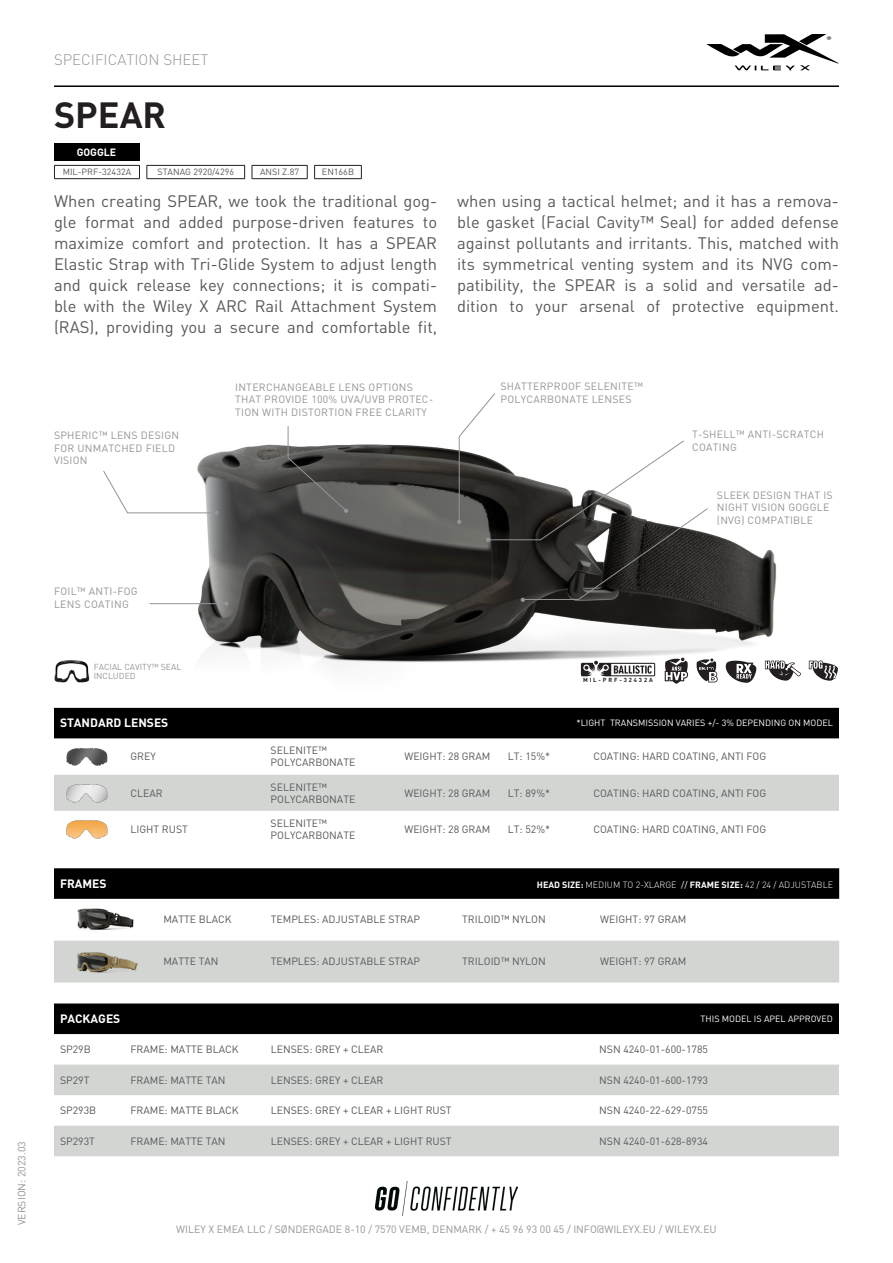
<style>
.page{position:relative;width:893px;height:1263px;background:#fff}
.page>*{position:absolute;margin:0;border:0;box-sizing:border-box;transform-origin:0 0}
.t1{font:700 36px "DIN";color:#231f20}
.t2{font:16.5px/21px "DIN";color:#57585a;text-align:justify}
.t3{font:300 15px "DIN";color:#939598}
.t4{font:700 12px "DIN";color:#fff}
.t5{font:10.5px "DIN";color:#57585a}
.t6{font:10.5px/12.6px "DIN";letter-spacing:.025em;color:#939598}
.t7{font:10.5px "DIN";color:#939598}
.ICON_text{font:700 10.5px "DIN";color:#fff}
.t8{font:9px "DIN";color:#fff}
.t9{font:300 9px "DIN";color:#fff}
.ICON_text-2{font:9px "DIN";color:#57585a}
.ICON_text-3{font:8.7px/9px "DIN";color:#939598}
.t10{font:700 5.85px "DIN";letter-spacing:.32em;color:#231f20}
.s1{font-weight:700}
.s2{font-weight:400}
</style>
<div class="page">
<div style="left:54px;top:868px;width:785px;height:31px;background:#000"></div>
<div style="left:54px;top:941px;width:785px;height:41px;background:#d3d5d3"></div>
<img style="left:77px;top:908px;width:57px;height:22px">
<img style="left:68px;top:947px;width:78px;height:29px">
<div style="left:54px;top:708px;width:785px;height:30px;background:#000"></div>
<div style="left:54px;top:775px;width:785px;height:36px;background:#d3d5d3"></div>
<img style="left:66px;top:747px;width:42px;height:19px">
<img style="left:60px;top:781px;width:54px;height:23px">
<img style="left:66px;top:820px;width:42px;height:19px">
<img style="left:149px;top:444px;width:660px;height:239px">
<svg style="left:581px;top:661px;width:74px;height:15px"></svg>
<svg style="left:665px;top:658px;width:23px;height:26px"></svg>
<svg style="left:697px;top:658px;width:21px;height:24px"></svg>
<svg style="left:726px;top:661px;width:30px;height:22px"></svg>
<svg style="left:765px;top:661px;width:36px;height:20px"></svg>
<svg style="left:809px;top:660px;width:29px;height:21px"></svg>
<svg style="left:224px;top:601px;width:5px;height:5px"></svg>
<hr style="left:150px;top:603px;width:76px;height:1px;background:#939598">
<svg style="left:103px;top:470px;width:116px;height:45px"></svg>
<svg style="left:287px;top:426px;width:61px;height:87px"></svg>
<hr style="left:54px;top:165px;width:86px;height:1px;background:#231f20">
<svg style="left:54px;top:166px;width:1px;height:12px"></svg>
<hr style="left:54px;top:178px;width:86px;height:1px;background:#231f20">
<svg style="left:139px;top:166px;width:1px;height:12px"></svg>
<hr style="left:146px;top:165px;width:99px;height:1px;background:#231f20">
<svg style="left:146px;top:166px;width:1px;height:12px"></svg>
<svg style="left:244px;top:166px;width:1px;height:12px"></svg>
<hr style="left:146px;top:178px;width:99px;height:1px;background:#231f20">
<hr style="left:252px;top:165px;width:56px;height:1px;background:#231f20">
<svg style="left:252px;top:166px;width:1px;height:12px"></svg>
<svg style="left:307px;top:166px;width:1px;height:12px"></svg>
<hr style="left:252px;top:178px;width:56px;height:1px;background:#231f20">
<hr style="left:314px;top:165px;width:48px;height:1px;background:#231f20">
<svg style="left:314px;top:166px;width:1px;height:12px"></svg>
<svg style="left:361px;top:166px;width:1px;height:12px"></svg>
<hr style="left:314px;top:178px;width:48px;height:1px;background:#231f20">
<div style="left:54px;top:144px;width:85px;height:17px;background:#000"></div>
<div style="left:54px;top:1003px;width:785px;height:31px;background:#000"></div>
<svg style="left:54px;top:1064px;width:785px;height:92px;fill:#d3d5d3"></svg>
<img style="left:54px;top:660px;width:36px;height:23px">
<svg style="left:457px;top:393px;width:252px;height:209px"></svg>
<svg style="left:706px;top:34px;width:132px;height:36px"></svg>
<img style="left:375px;top:1181px;width:142px;height:34px">
<hr style="left:54px;top:85px;width:785px;height:2px;background:#000">
<p class="t7" style="left:15px;top:1225px;width:86px;rotate:-90deg">VERSION: 2023.03</p>
<h3 class="t3" style="left:54px;top:50px;width:156px">SPECIFICATION SHEET</h3>
<p class="t1" style="left:54px;top:91px;width:114px">SPEAR</p>
<p class="ICON_text" style="left:77px;top:146px;width:41px">GOGGLE</p>
<p class="ICON_text-2" style="left:63px;top:166px;width:70px">MIL-PRF-32432A</p>
<p class="ICON_text-2" style="left:157px;top:166px;width:78px">STANAG 2920/4296</p>
<p class="ICON_text-2" style="left:260px;top:166px;width:41px">ANSI Z.87</p>
<p class="ICON_text-2" style="left:322px;top:166px;width:34px">EN166B</p>
<p class="t2" style="left:54px;top:190px;width:385px">When creating SPEAR, we took the traditional gog&shy;gle format and added purpose-driven features to maximize comfort and protection. It has a SPEAR Elastic Strap with Tri-Glide System to adjust length and quick release key connections; it is compati&shy;ble with the Wiley X ARC Rail Attachment System (RAS), providing you a secure and comfortable fit,</p>
<p class="t2" style="left:457px;top:190px;width:383px">when using a tactical helmet; and it has a remova&shy;ble gasket (Facial Cavity™ Seal) for added defense against pollutants and irritants. This, matched with its symmetrical venting system and its NVG com&shy;patibility, the SPEAR is a solid and versatile ad&shy;dition to your arsenal of protective equipment.</p>
<p class="t6" style="left:54px;top:429px;width:127px">SPHERIC™ LENS DESIGN<br>FOR UNMATCHED FIELD<br>VISION</p>
<p class="t6" style="left:54px;top:585px;width:85px">FOIL™ ANTI-FOG</p>
<p class="t6" style="left:54px;top:598px;width:76px">LENS COATING</p>
<p class="ICON_text-3" style="left:94px;top:662px;width:89px">FACIAL CAVITY™ SEAL<br>INCLUDED</p>
<p class="t6" style="left:235px;top:380px;width:200px">INTERCHANGEABLE LENS OPTIONS<br>THAT PROVIDE 100% UVA/UVB PROTEC-<br>TION WITH DISTORTION FREE CLARITY</p>
<p class="t6" style="left:501px;top:380px;width:144px">SHATTERPROOF SELENITE™<br>POLYCARBONATE LENSES</p>
<p class="t6" style="left:692px;top:428px;width:133px">T-SHELL™ ANTI-SCRATCH</p>
<p class="t6" style="left:692px;top:441px;width:46px">COATING</p>
<p class="t6" style="left:717px;top:489px;width:117px">SLEEK DESIGN THAT IS<br>NIGHT VISION GOGGLE (NVG) COMPATIBLE</p>
<p class="t10" style="left:583px;top:676px;width:71px">MIL-PRF-32432A</p>
<p class="t4" style="left:60px;top:715px;width:110px">STANDARD LENSES</p>
<p class="t8" style="left:576px;top:717px;width:258px">*LIGHT TRANSMISSION VARIES +/- 3% DEPENDING ON MODEL</p>
<p class="t5" style="left:130px;top:750px;width:27px">GREY</p>
<p class="t5" style="left:271px;top:744px;width:58px">SELENITE™</p>
<p class="t5" style="left:271px;top:756px;width:86px">POLYCARBONATE</p>
<p class="t5" style="left:404px;top:750px;width:88px">WEIGHT: 28 GRAM</p>
<p class="t5" style="left:508px;top:750px;width:44px">LT: 15%*</p>
<p class="t5" style="left:593px;top:750px;width:174px">COATING: HARD COATING, ANTI FOG</p>
<p class="t5" style="left:130px;top:786px;width:34px">CLEAR</p>
<p class="t5" style="left:130px;top:822px;width:59px">LIGHT RUST</p>
<p class="t5" style="left:271px;top:780px;width:58px">SELENITE™</p>
<p class="t5" style="left:271px;top:792px;width:86px">POLYCARBONATE</p>
<p class="t5" style="left:271px;top:816px;width:58px">SELENITE™</p>
<p class="t5" style="left:271px;top:828px;width:86px">POLYCARBONATE</p>
<p class="t5" style="left:404px;top:786px;width:88px">WEIGHT: 28 GRAM</p>
<p class="t5" style="left:508px;top:786px;width:44px">LT: 89%*</p>
<p class="t5" style="left:593px;top:786px;width:174px">COATING: HARD COATING, ANTI FOG</p>
<p class="t5" style="left:404px;top:822px;width:88px">WEIGHT: 28 GRAM</p>
<p class="t5" style="left:508px;top:822px;width:44px">LT: 52%*</p>
<p class="t5" style="left:593px;top:822px;width:174px">COATING: HARD COATING, ANTI FOG</p>
<p class="t4" style="left:60px;top:876px;width:48px">FRAMES</p>
<p class="t9" style="left:537px;top:879px;width:298px"><span class="s1">HEAD SIZE:</span> MEDIUM TO 2-XLARGE <span class="s2">//</span> <span class="s1">FRAME SIZE:</span> 42 / 24 / ADJUSTABLE</p>
<p class="t5" style="left:163px;top:913px;width:70px">MATTE BLACK</p>
<p class="t5" style="left:271px;top:913px;width:151px">TEMPLES: ADJUSTABLE STRAP</p>
<p class="t5" style="left:462px;top:913px;width:85px">TRILOID™ NYLON</p>
<p class="t5" style="left:600px;top:913px;width:88px">WEIGHT: 97 GRAM</p>
<p class="t5" style="left:163px;top:955px;width:57px">MATTE TAN</p>
<p class="t5" style="left:271px;top:955px;width:151px">TEMPLES: ADJUSTABLE STRAP</p>
<p class="t5" style="left:462px;top:955px;width:85px">TRILOID™ NYLON</p>
<p class="t5" style="left:600px;top:955px;width:88px">WEIGHT: 97 GRAM</p>
<p class="t4" style="left:60px;top:1011px;width:62px">PACKAGES</p>
<p class="t8" style="left:701px;top:1013px;width:134px">THIS MODEL IS APEL APPROVED</p>
<p class="t5" style="left:60px;top:1043px;width:32px">SP29B</p>
<p class="t5" style="left:130px;top:1043px;width:110px">FRAME: MATTE BLACK</p>
<p class="t5" style="left:271px;top:1043px;width:114px">LENSES: GREY + CLEAR</p>
<p class="t5" style="left:599px;top:1043px;width:110px">NSN 4240-01-600-1785</p>
<p class="t5" style="left:60px;top:1073px;width:31px">SP29T</p>
<p class="t5" style="left:130px;top:1073px;width:97px">FRAME: MATTE TAN</p>
<p class="t5" style="left:271px;top:1073px;width:114px">LENSES: GREY + CLEAR</p>
<p class="t5" style="left:599px;top:1073px;width:110px">NSN 4240-01-600-1793</p>
<p class="t5" style="left:60px;top:1104px;width:38px">SP293B</p>
<p class="t5" style="left:130px;top:1104px;width:110px">FRAME: MATTE BLACK</p>
<p class="t5" style="left:271px;top:1104px;width:182px">LENSES: GREY + CLEAR + LIGHT RUST</p>
<p class="t5" style="left:599px;top:1104px;width:110px">NSN 4240-22-629-0755</p>
<p class="t5" style="left:60px;top:1134px;width:36px">SP293T</p>
<p class="t5" style="left:130px;top:1134px;width:97px">FRAME: MATTE TAN</p>
<p class="t5" style="left:271px;top:1134px;width:182px">LENSES: GREY + CLEAR + LIGHT RUST</p>
<p class="t5" style="left:599px;top:1134px;width:110px">NSN 4240-01-628-8934</p>
<p class="t7" style="left:176px;top:1223px;width:542px">WILEY X EMEA LLC / SØNDERGADE 8-10 / 7570 VEMB, DENMARK / + 45 96 93 00 45 / INFO@WILEYX.EU / WILEYX.EU</p>
</div>
